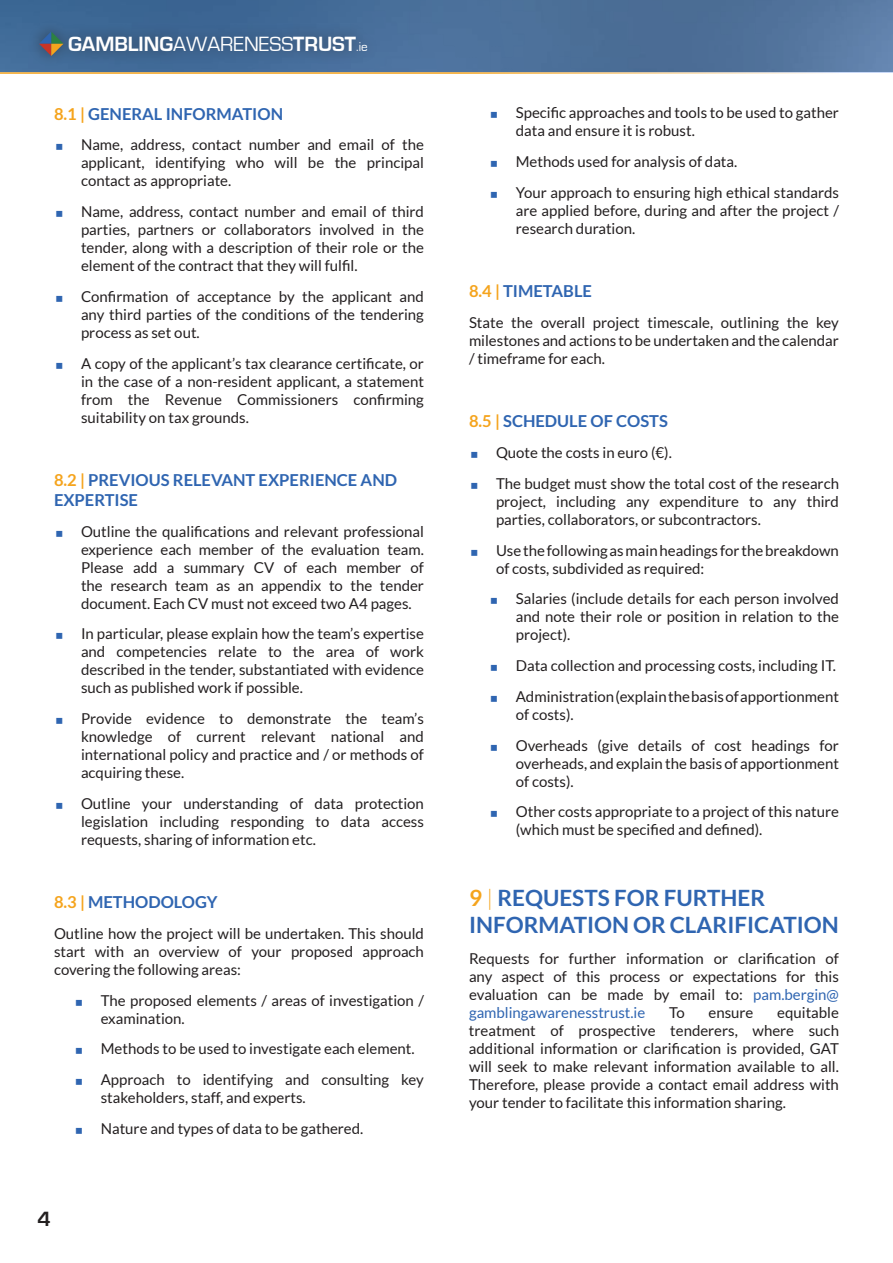
<style>
.page{position:relative;width:893px;height:1263px;background:#fff}
.page>*{position:absolute;margin:0;border:0;box-sizing:border-box;transform-origin:0 0}
.Heading_1{font:700 22.5px/27px "Lato";color:#2f65b1}
.t1{font:700 21.3px "Eurostile";color:#fff}
.t2{font:700 21.3px "Eurostile";color:#231f20}
.Heading_2{font:700 16.5px/19.8px "Lato";color:#2f65b1}
.Main_Paragraph{font:15px/18px "Lato";color:#231f20;text-align:justify}
.Bullets{font:15px/18px "Lato";color:#231f20;text-align:justify}
.s1{font-weight:400}
.s2{font-weight:400;font-size:13.2px}
.s3{color:#f5a41d}
.s4{font-weight:300;color:#f5a41d}
.s5{color:#2f65b1}
</style>
<div class="page">
<div style="left:0;top:0;width:893px;height:72px;background:linear-gradient(to right,#396593,#58779f)"></div>
<hr style="left:892px;top:0;width:1px;height:72px;background:#2f65b1">
<hr style="left:0;top:72px;width:839px;height:2px;background:#f5a41d">
<div style="left:26px;top:19px;width:354px;height:49px;background:#231f20;opacity:.5"></div>
<svg style="left:39px;top:32px;width:24px;height:24px"></svg>
<h2 class="t1" style="left:68px;top:35px;width:301px">GAMBLING<span class="s1">AWARENESS</span>TRUST<span class="s2">.ie</span></h2>
<p class="Heading_2" style="left:54px;top:103px;width:231px"><span class="s3">8.1 |</span> GENERAL INFORMATION</p>
<p class="Main_Paragraph" style="left:81px;top:136px;width:344px">Name, address, contact number and email of the applicant, identifying who will be the principal contact as appropriate.</p>
<p class="Main_Paragraph" style="left:81px;top:203px;width:344px">Name, address, contact number and email of third parties, partners or collaborators involved in the tender, along with a description of their role or the element of the contract that they will fulfil.</p>
<p class="Main_Paragraph" style="left:81px;top:287px;width:344px">Confirmation of acceptance by the applicant and any third parties of the conditions of the tendering process as set out.</p>
<p class="Main_Paragraph" style="left:81px;top:354px;width:344px">A copy of the applicant’s tax clearance certificate, or in the case of a non-resident applicant, a statement from the Revenue Commissioners confirming suitability on tax grounds.</p>
<p class="Heading_2" style="left:54px;top:470px;width:345px"><span class="s3">8.2 |</span> PREVIOUS RELEVANT EXPERIENCE AND<br>EXPERTISE</p>
<p class="Main_Paragraph" style="left:81px;top:522px;width:345px">Outline the qualifications and relevant professional experience each member of the evaluation team.<br>Please add a summary CV of each member of the research team as an appendix to the tender document. Each CV must not exceed two A4 pages.</p>
<p class="Main_Paragraph" style="left:81px;top:625px;width:344px">In particular, please explain how the team’s expertise and competencies relate to the area of work described in the tender, substantiated with evidence such as published work if possible.</p>
<p class="Main_Paragraph" style="left:81px;top:709px;width:344px">Provide evidence to demonstrate the team’s knowledge of current relevant national and international policy and practice and / or methods of acquiring these.</p>
<p class="Main_Paragraph" style="left:81px;top:794px;width:344px">Outline your understanding of data protection legislation including responding to data access requests, sharing of information etc.</p>
<p class="Heading_2" style="left:54px;top:892px;width:165px"><span class="s3">8.3 |</span> METHODOLOGY</p>
<p class="Bullets" style="left:54px;top:924px;width:371px">Outline how the project will be undertaken. This should start with an overview of your proposed approach covering the following areas:</p>
<p class="Main_Paragraph" style="left:101px;top:991px;width:325px">The proposed elements / areas of investigation / examination.</p>
<p class="Main_Paragraph" style="left:101px;top:1040px;width:314px">Methods to be used to investigate each element.</p>
<p class="Main_Paragraph" style="left:101px;top:1071px;width:325px">Approach to identifying and consulting key stakeholders, staff, and experts.</p>
<p class="Main_Paragraph" style="left:101px;top:1119px;width:263px">Nature and types of data to be gathered.</p>
<h2 class="t2" style="left:37px;top:1210px;width:15px">4</h2>
<p class="Main_Paragraph" style="left:516px;top:104px;width:325px">Specific approaches and tools to be used to gather data and ensure it is robust.</p>
<p class="Main_Paragraph" style="left:516px;top:153px;width:222px">Methods used for analysis of data.</p>
<p class="Main_Paragraph" style="left:516px;top:183px;width:325px">Your approach to ensuring high ethical standards are applied before, during and after the project / research duration.</p>
<p class="Heading_2" style="left:469px;top:281px;width:124px"><span class="s3">8.4 |</span> TIMETABLE</p>
<p class="Bullets" style="left:469px;top:313px;width:371px">State the overall project timescale, outlining the key milestones and actions to be undertaken and the calendar / timeframe for each.</p>
<p class="Heading_2" style="left:469px;top:411px;width:200px"><span class="s3">8.5 |</span> SCHEDULE OF COSTS</p>
<p class="Main_Paragraph" style="left:496px;top:443px;width:176px">Quote the costs in euro (€).</p>
<p class="Main_Paragraph" style="left:496px;top:474px;width:344px">The budget must show the total cost of the research project, including any expenditure to any third parties, collaborators, or subcontractors.</p>
<p class="Main_Paragraph" style="left:496px;top:541px;width:344px">Use the following as main headings for the breakdown of costs, subdivided as required:</p>
<p class="Main_Paragraph" style="left:516px;top:590px;width:325px">Salaries (include details for each person involved and note their role or position in relation to the project).</p>
<p class="Main_Paragraph" style="left:516px;top:657px;width:320px">Data collection and processing costs, including IT.</p>
<p class="Main_Paragraph" style="left:516px;top:687px;width:325px">Administration (explain the basis of apportionment of costs).</p>
<p class="Main_Paragraph" style="left:516px;top:736px;width:325px">Overheads (give details of cost headings for overheads, and explain the basis of apportionment of costs).</p>
<p class="Main_Paragraph" style="left:516px;top:803px;width:325px">Other costs appropriate to a project of this nature (which must be specified and defined).</p>
<p class="Heading_1" style="left:469px;top:884px;width:371px"><span class="s3">9</span> <span class="s4">|</span> REQUESTS FOR FURTHER<br>INFORMATION OR CLARIFICATION</p>
<p class="Main_Paragraph" style="left:469px;top:949px;width:371px">Requests for further information or clarification of any aspect of this process or expectations for this evaluation can be made by email to: <span class="s5">pam.bergin@ gamblingawarenesstrust.ie</span></p>
<p class="Main_Paragraph" style="left:469px;top:1003px;width:371px;text-indent:308px">equitable treatment of prospective tenderers, where such additional information or clarification is provided, GAT will seek to make relevant information available to all.<br>Therefore, please provide a contact email address with your tender to facilitate this information sharing.</p>
<p class="Main_Paragraph" style="left:669px;top:1003px;width:17px">To</p>
<p class="Main_Paragraph" style="left:708px;top:1003px;width:46px">ensure</p>
</div>
